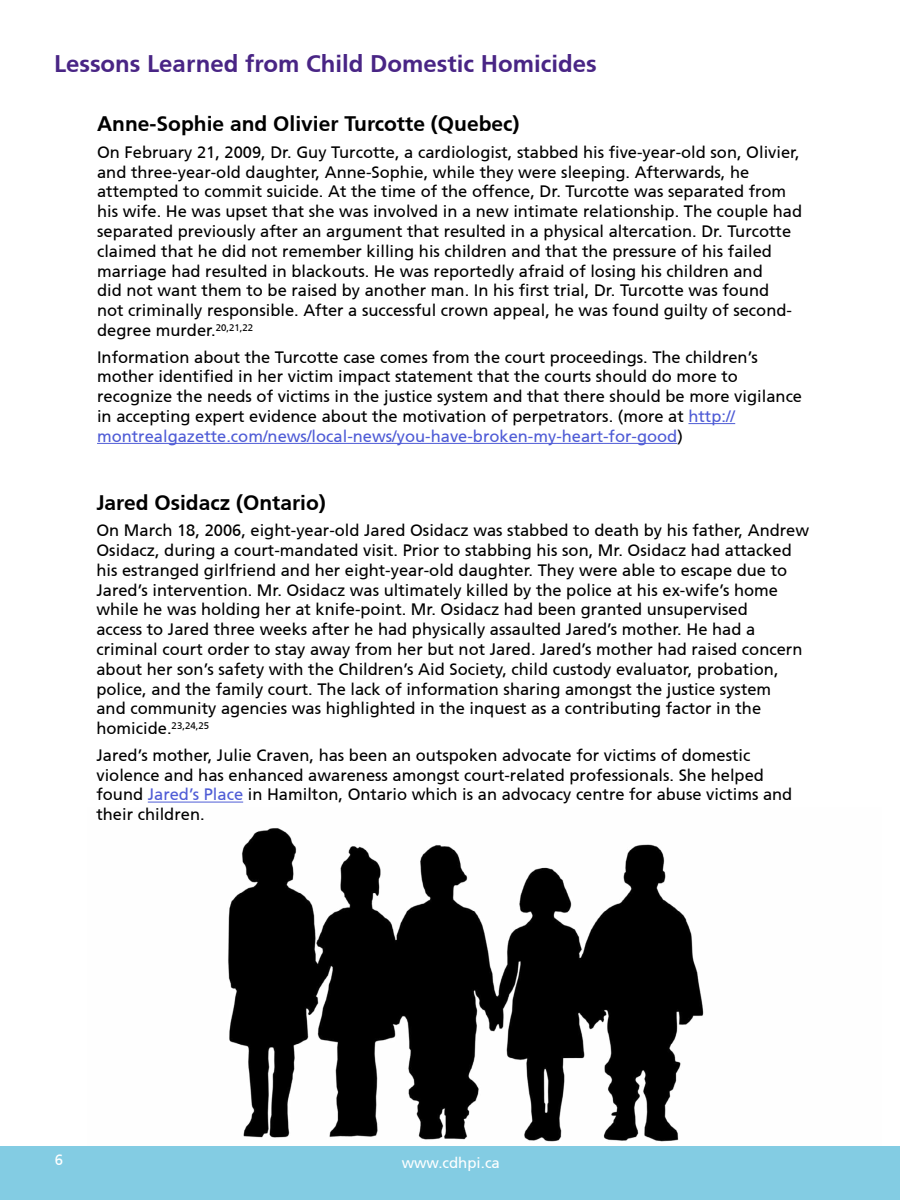
<style>
.page{position:relative;width:900px;height:1200px;background:#fff}
.page>*{position:absolute;margin:0;border:0;box-sizing:border-box;transform-origin:0 0}
.t1{font:700 24px "Articulate";color:#492585}
.t2{font:700 21px "Articulate";color:#000}
.t3{font:16.5px/19.8px "Articulate";color:#000}
.t4{font:15px "Articulate";color:#fff}
.s1{color:#4f5cd6}
</style>
<div class="page">
<div style="left:0;top:1147px;width:900px;height:53px;background:#83cce3"></div>
<hr style="left:688px;top:423px;width:47px;height:1px;background:#4f5cd6">
<hr style="left:97px;top:443px;width:580px;height:1px;background:#4f5cd6">
<hr style="left:148px;top:802px;width:95px;height:1px;background:#4f5cd6">
<img style="left:228px;top:828px;width:476px;height:314px">
<h1 class="t1" style="left:54px;top:50px;width:544px">Lessons Learned from Child Domestic Homicides</h1>
<p class="t2" style="left:97px;top:112px;width:424px">Anne-Sophie and Olivier Turcotte (Quebec)</p>
<p class="t3" style="left:97px;top:142px;width:707px">On February 21, 2009, Dr. Guy Turcotte, a cardiologist, stabbed his five-year-old son, Olivier, and three-year-old daughter, Anne-Sophie, while they were sleeping. Afterwards, he attempted to commit suicide. At the time of the offence, Dr. Turcotte was separated from his wife. He was upset that she was involved in a new intimate relationship. The couple had separated previously after an argument that resulted in a physical altercation. Dr. Turcotte claimed that he did not remember killing his children and that the pressure of his failed marriage had resulted in blackouts. He was reportedly afraid of losing his children and<br>did not want them to be raised by another man. In his first trial, Dr. Turcotte was found<br>not criminally responsible. After a successful crown appeal, he was found guilty of second&shy;degree murder.<sup>20,21,22</sup></p>
<p class="t3" style="left:97px;top:347px;width:707px">Information about the Turcotte case comes from the court proceedings. The children’s mother identified in her victim impact statement that the courts should do more to recognize the needs of victims in the justice system and that there should be more vigilance in accepting expert evidence about the motivation of perpetrators. (more at <span class="s1">http:// montrealgazette.com/news/local-news/you-have-broken-my-heart-for-good</span>)</p>
<p class="t2" style="left:96px;top:490px;width:231px">Jared Osidacz (Ontario)</p>
<p class="t3" style="left:96px;top:520px;width:714px">On March 18, 2006, eight-year-old Jared Osidacz was stabbed to death by his father, Andrew Osidacz, during a court-mandated visit. Prior to stabbing his son, Mr. Osidacz had attacked his estranged girlfriend and her eight-year-old daughter. They were able to escape due to Jared’s intervention. Mr. Osidacz was ultimately killed by the police at his ex-wife’s home while he was holding her at knife-point. Mr. Osidacz had been granted unsupervised<br>access to Jared three weeks after he had physically assaulted Jared’s mother. He had a criminal court order to stay away from her but not Jared. Jared’s mother had raised concern about her son’s safety with the Children’s Aid Society, child custody evaluator, probation, police, and the family court. The lack of information sharing amongst the justice system<br>and community agencies was highlighted in the inquest as a contributing factor in the homicide.<sup>23,24,25</sup></p>
<p class="t3" style="left:96px;top:745px;width:697px">Jared’s mother, Julie Craven, has been an outspoken advocate for victims of domestic violence and has enhanced awareness amongst court-related professionals. She helped found <span class="s1">Jared’s Place</span> in Hamilton, Ontario which is an advocacy centre for abuse victims and their children.</p>
<p class="t4" style="left:55px;top:1151px;width:10px">6</p>
<p class="t4" style="left:402px;top:1154px;width:100px">www.cdhpi.ca</p>
</div>
